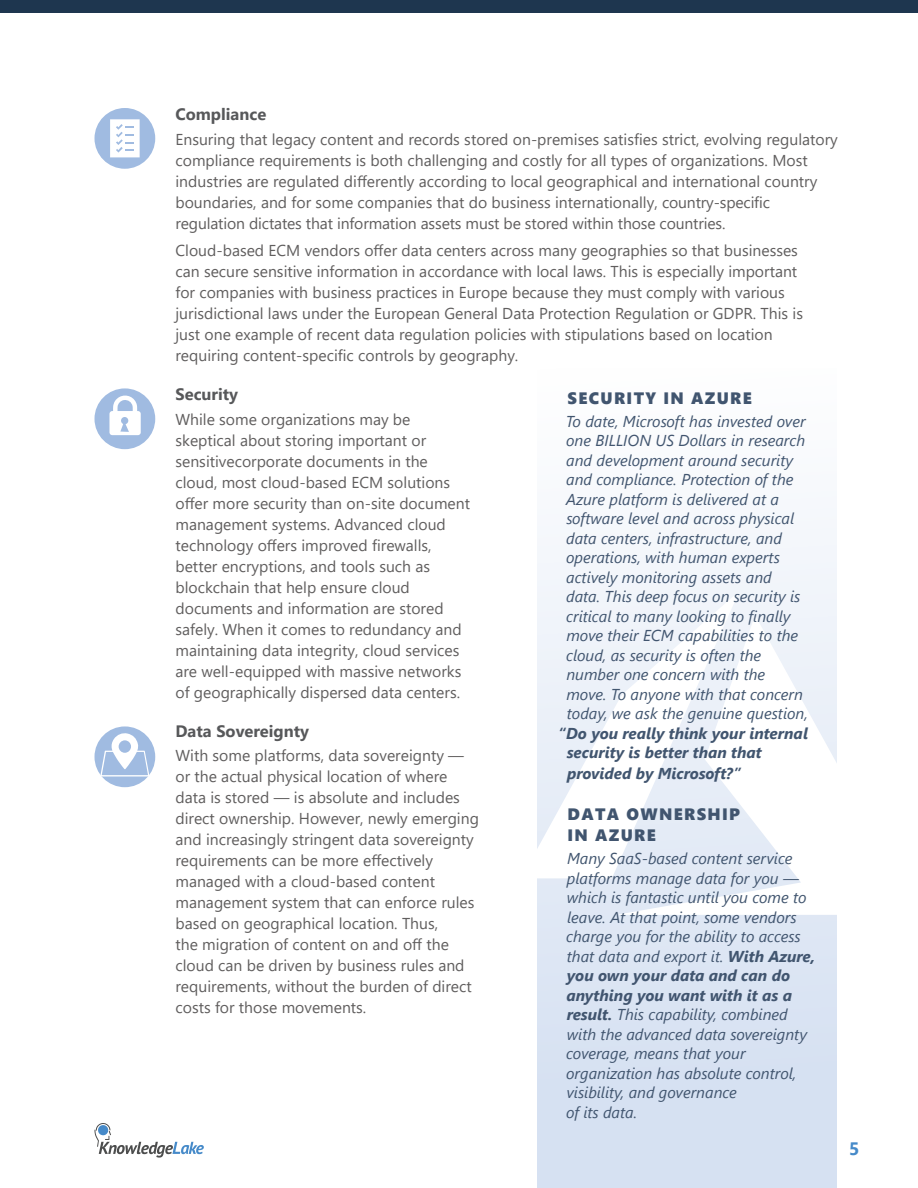
<style>
.page{position:relative;width:918px;height:1188px;background:#fff}
.page>*{position:absolute;margin:0;border:0;box-sizing:border-box;transform-origin:0 0}
.t1{font:700 18px "Segoe UI";color:#468ac9}
.t2{font:16.5px/21px "Segoe UI Black";letter-spacing:.08em;color:#41556f}
.t3{font:700 16.5px "Segoe UI";color:#57585a}
.t4{font:15.75px/21px "Segoe UI";color:#605e5e}
.t5{font:italic 15.75px/19.5px "Segoe UI";color:#41556f}
.t6{font:italic 700 15.75px/19.5px "Segoe UI";color:#41556f}
.s1{font-weight:700}
</style>
<div class="page">
<div style="left:0;top:0;width:918px;height:13px;background:#1e364f"></div>
<svg style="left:94px;top:1123px;width:110px;height:35px"></svg>
<svg style="left:94px;top:108px;width:61px;height:61px"></svg>
<svg style="left:538px;top:528px;width:299px;height:660px;fill:#dae4f3"></svg>
<svg style="left:537px;top:593px;width:202px;height:286px;fill:#f0f4fa"></svg>
<svg style="left:619px;top:615px;width:218px;height:300px"></svg>
<div style="left:94px;top:388px;width:61px;height:61px;background:#a0bbe1;border-radius:50%"></div>
<svg style="left:109px;top:395px;width:32px;height:40px"></svg>
<div style="left:94px;top:726px;width:61px;height:61px;background:#a0bbe1;border-radius:50%"></div>
<svg style="left:100px;top:732px;width:49px;height:45px"></svg>
<p class="t3" style="left:176px;top:99px;width:92px">Compliance</p>
<p class="t4" style="left:176px;top:127px;width:664px">Ensuring that legacy content and records stored on-premises satisfies strict, evolving regulatory compliance requirements is both challenging and costly for all types of organizations. Most industries are regulated differently according to local geographical and international country boundaries, and for some companies that do business internationally, country-specific regulation dictates that information assets must be stored within those countries.</p>
<p class="t4" style="left:176px;top:239px;width:629px">Cloud-based ECM vendors offer data centers across many geographies so that businesses can secure sensitive information in accordance with local laws. This is especially important for companies with business practices in Europe because they must comply with various jurisdictional laws under the European General Data Protection Regulation or GDPR. This is just one example of recent data regulation policies with stipulations based on location requiring content-specific controls by geography.</p>
<p class="t3" style="left:176px;top:379px;width:64px">Security</p>
<p class="t4" style="left:176px;top:407px;width:296px">While some organizations may be skeptical about storing important or sensitivecorporate documents in the cloud, most cloud-based ECM solutions offer more security than on-site document management systems. Advanced cloud technology offers improved firewalls, better encryptions, and tools such as blockchain that help ensure cloud documents and information are stored safely. When it comes to redundancy and maintaining data integrity, cloud services are well-equipped with massive networks of geographically dispersed data centers.</p>
<p class="t3" style="left:176px;top:715px;width:135px">Data Sovereignty</p>
<p class="t4" style="left:176px;top:744px;width:305px">With some platforms, data sovereignty — or the actual physical location of where data is stored — is absolute and includes direct ownership. However, newly emerging and increasingly stringent data sovereignty requirements can be more effectively managed with a cloud-based content management system that can enforce rules based on geographical location. Thus,<br>the migration of content on and off the cloud can be driven by business rules and requirements, without the burden of direct costs for those movements.</p>
<p class="t2" style="left:568px;top:386px;width:186px">SECURITY IN AZURE</p>
<p class="t5" style="left:566px;top:409px;width:244px">To date, Microsoft has invested over one BILLION US Dollars in research and development around security and compliance. Protection of the Azure platform is delivered at a software level and across physical data centers, infrastructure, and operations, with human experts actively monitoring assets and data. This deep focus on security is critical to many looking to finally move their ECM capabilities to the cloud, as security is often the number one concern with the move. To anyone with that concern today, we ask the genuine question,</p>
<p class="t6" style="left:567px;top:721px;width:243px;text-indent:-8px">“Do you really think your internal security is better than that</p>
<p class="t6" style="left:567px;top:761px;width:175px">provided by Microsoft?”</p>
<p class="t2" style="left:568px;top:803px;width:174px">DATA OWNERSHIP<br>IN AZURE</p>
<p class="t5" style="left:566px;top:847px;width:250px">Many SaaS-based content service platforms manage data for you — which is fantastic until you come to leave. At that point, some vendors charge you for the ability to access that data and export it. <span class="s1">With Azure, you own your data and can do anything you want with it as a result.</span> This capability, combined with the advanced data sovereignty coverage, means that your organization has absolute control, visibility, and governance<br>of its data.</p>
<p class="t1" style="left:849px;top:1131px;width:12px">5</p>
</div>
